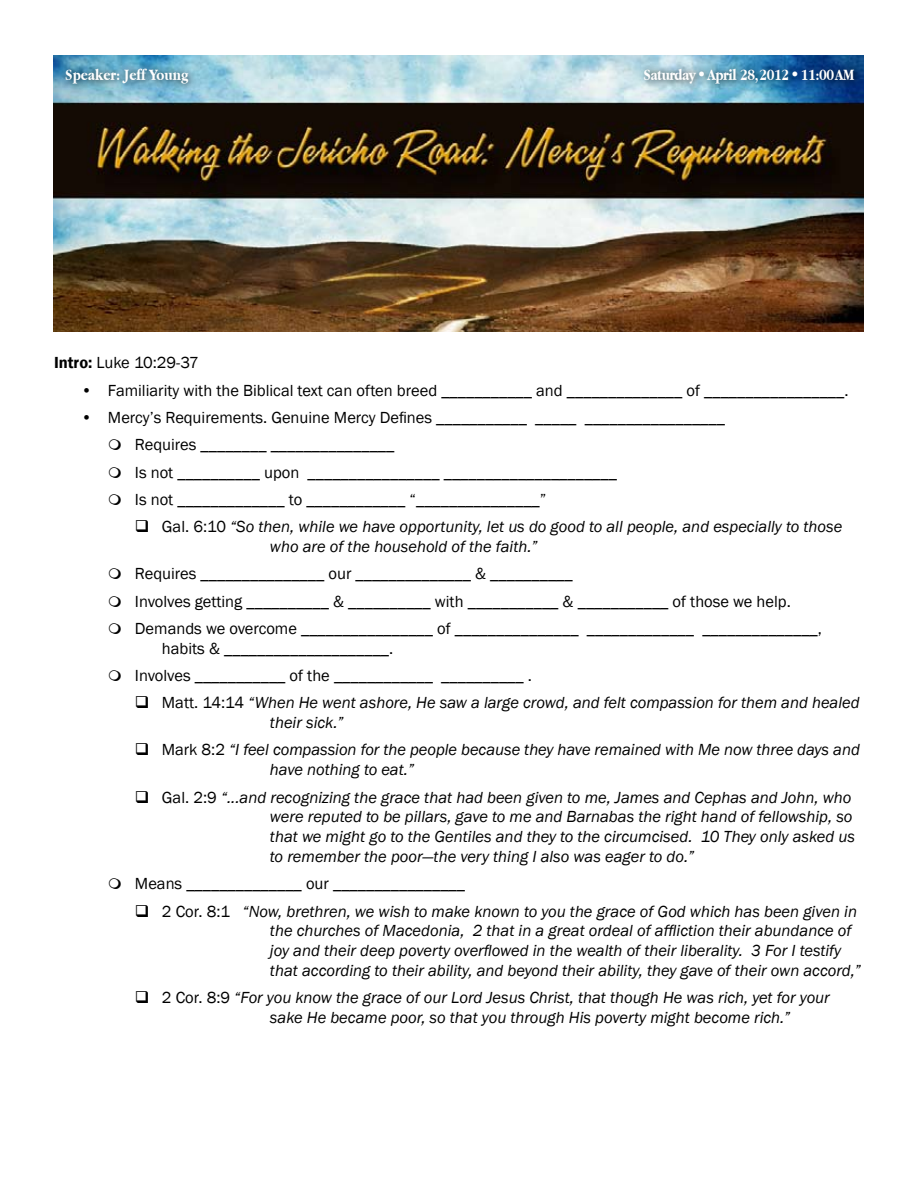
<style>
.page{position:relative;width:918px;height:1188px;background:#fff}
.page>*{position:absolute;margin:0;border:0;box-sizing:border-box;transform-origin:0 0}
.t1{font:italic 16.5px/19.8px "Franklin Gothic";color:#000}
.t2{font:16.5px/27.3px "Franklin Gothic";color:#000}
.t3{font:700 16.5px "Apple Garamond";letter-spacing:-.025em;color:#fff}
.t4{font:16.5px "Franklin Gothic";letter-spacing:-.02em;color:#000}
.t5{font:700 16.5px "Apple Garamond";color:#fff}
.s1{font-weight:600}
.s2{font-style:normal}
</style>
<div class="page">
<img style="left:54px;top:55px;width:810px;height:276px">
<div style="left:59px;top:61px;width:829px;height:41px;background:#000;opacity:.75"></div>
<p class="t5" style="left:65px;top:65px;width:125px">Speaker: Jeff Young</p>
<p class="t3" style="left:644px;top:65px;width:212px">Saturday • April 28, 2012 • 11:00 AM</p>
<p class="t4" style="left:54px;top:353px;width:146px"><span class="s1">Intro:</span> Luke 10:29-37</p>
<p class="t2" style="left:81px;top:377px;width:769px">• Familiarity with the Biblical text can often breed ___________ and ______________ of _________________.</p>
<p class="t2" style="left:135px;top:404px;width:592px;text-indent:-54px">• Mercy’s Requirements. Genuine Mercy Defines ___________ _____ _________________ Requires ________ _______________<br>Is not __________ upon ________________ _____________________<br>Is not _____________ to ____________ “_______________”</p>
<p class="t1" style="left:270px;top:517px;width:574px;text-indent:-135px">❑ <span class="s2">Gal. 6:10</span> “So then, while we have opportunity, let us do good to all people, and especially to those who are of the household of the faith.”</p>
<p class="t2" style="left:135px;top:561px;width:689px">Requires _______________ our ______________ &amp; __________<br>Involves getting __________ &amp; __________ with ___________ &amp; ___________ of those we help.<br>Demands we overcome ________________ of _______________ _____________ ______________,</p>
<p class="t2" style="left:135px;top:635px;width:399px;text-indent:27px">habits &amp; ____________________.<br>Involves ___________ of the ____________ __________ .</p>
<p class="t1" style="left:270px;top:693px;width:591px;text-indent:-135px">❑ <span class="s2">Matt. 14:14</span> “When He went ashore, He saw a large crowd, and felt compassion for them and healed their sick.”</p>
<p class="t1" style="left:270px;top:740px;width:591px;text-indent:-135px">❑ <span class="s2">Mark 8:2</span> “I feel compassion for the people because they have remained with Me now three days and have nothing to eat.”</p>
<p class="t1" style="left:270px;top:787px;width:587px;text-indent:-135px">❑ <span class="s2">Gal. 2:9</span> “...and recognizing the grace that had been given to me, James and Cephas and John, who were reputed to be pillars, gave to me and Barnabas the right hand of fellowship, so that we might go to the Gentiles and they to the circumcised. 10 They only asked us to remember the poor—the very thing I also was eager to do.”</p>
<p class="t2" style="left:135px;top:870px;width:332px">Means ______________ our ________________</p>
<p class="t1" style="left:270px;top:901px;width:593px;text-indent:-135px">❑ <span class="s2">2 Cor. 8:1</span> “Now, brethren, we wish to make known to you the grace of God which has been given in the churches of Macedonia, 2 that in a great ordeal of affliction their abundance of joy and their deep poverty overflowed in the wealth of their liberality. 3 For I testify that according to their ability, and beyond their ability, they gave of their own accord,”</p>
<p class="t1" style="left:270px;top:988px;width:561px;text-indent:-135px">❑ <span class="s2">2 Cor. 8:9</span> “For you know the grace of our Lord Jesus Christ, that though He was rich, yet for your sake He became poor, so that you through His poverty might become rich.”</p>
</div>
